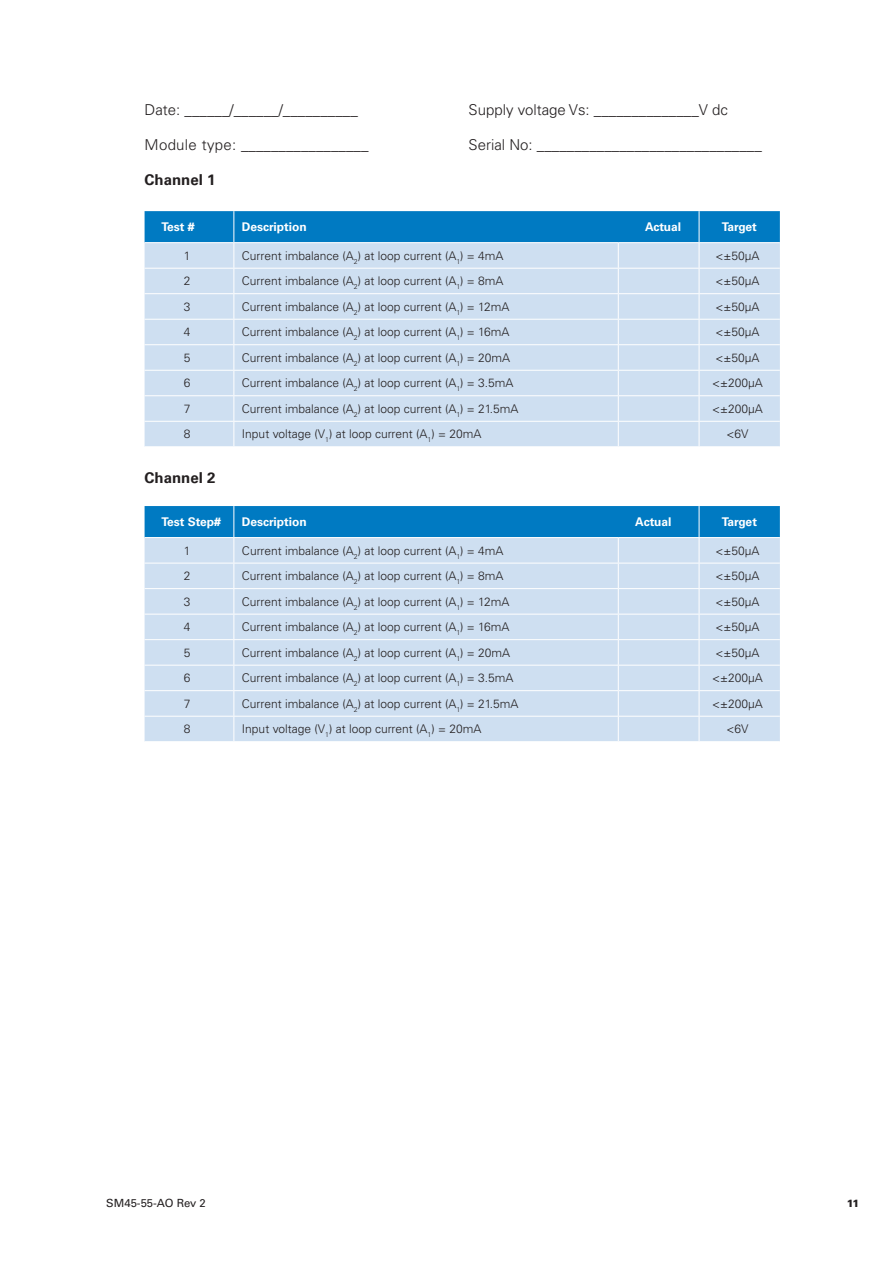
<style>
.page{position:relative;width:893px;height:1263px;background:#fff}
.page>*{position:absolute;margin:0;border:0;box-sizing:border-box;transform-origin:0 0}
.t1{font:300 15px "Univers LT Pro 45";color:#231f20}
.t2{font:300 15px "Univers LT Pro 45";letter-spacing:.02em;color:#231f20}
.t3{font:700 15px "Univers LT Pro 65";color:#231f20}
.t4{font:300 12px "Univers LT Pro 45";color:#231f20}
.t5{font:700 12px "Univers LT Pro 65";color:#fff}
.t6{font:11.25px "Univers LT Pro 55 Roman";color:#231f20}
.t7{font:900 10.5px "Univers LT Pro 75";color:#231f20}
</style>
<div class="page">
<svg style="left:145px;top:211px;width:635px;height:235px;background:#b4d2eb"></svg>
<svg style="left:145px;top:506px;width:635px;height:235px;background:#b4d2eb"></svg>
<p class="t1" style="left:145px;top:101px;width:215px">Date: ______/______/__________</p>
<p class="t1" style="left:469px;top:101px;width:261px">Supply voltage Vs: ______________V dc</p>
<p class="t2" style="left:145px;top:136px;width:225px">Module type: _________________</p>
<p class="t1" style="left:469px;top:136px;width:295px">Serial No: ______________________________</p>
<p class="t3" style="left:145px;top:171px;width:72px">Channel 1</p>
<p class="t5" style="left:162px;top:220px;width:34px">Test #</p>
<p class="t5" style="left:242px;top:220px;width:66px">Description</p>
<p class="t5" style="left:645px;top:220px;width:38px">Actual</p>
<p class="t5" style="left:722px;top:220px;width:37px">Target</p>
<p class="t4" style="left:184px;top:248px;width:8px">1</p>
<p class="t4" style="left:242px;top:248px;width:263px">Current imbalance (A<sub>2</sub>) at loop current (A<sub>1</sub>) = 4mA</p>
<p class="t4" style="left:716px;top:248px;width:45px">&lt;±50µA</p>
<p class="t4" style="left:184px;top:274px;width:8px">2</p>
<p class="t4" style="left:242px;top:274px;width:263px">Current imbalance (A<sub>2</sub>) at loop current (A<sub>1</sub>) = 8mA</p>
<p class="t4" style="left:716px;top:274px;width:45px">&lt;±50µA</p>
<p class="t4" style="left:184px;top:299px;width:8px">3</p>
<p class="t4" style="left:242px;top:299px;width:269px">Current imbalance (A<sub>2</sub>) at loop current (A<sub>1</sub>) = 12mA</p>
<p class="t4" style="left:716px;top:299px;width:45px">&lt;±50µA</p>
<p class="t4" style="left:184px;top:325px;width:8px">4</p>
<p class="t4" style="left:242px;top:325px;width:269px">Current imbalance (A<sub>2</sub>) at loop current (A<sub>1</sub>) = 16mA</p>
<p class="t4" style="left:716px;top:325px;width:45px">&lt;±50µA</p>
<p class="t4" style="left:184px;top:350px;width:8px">5</p>
<p class="t4" style="left:242px;top:350px;width:270px">Current imbalance (A<sub>2</sub>) at loop current (A<sub>1</sub>) = 20mA</p>
<p class="t4" style="left:716px;top:350px;width:45px">&lt;±50µA</p>
<p class="t4" style="left:184px;top:376px;width:8px">6</p>
<p class="t4" style="left:242px;top:376px;width:273px">Current imbalance (A<sub>2</sub>) at loop current (A<sub>1</sub>) = 3.5mA</p>
<p class="t4" style="left:712px;top:376px;width:52px">&lt;±200µA</p>
<p class="t4" style="left:184px;top:401px;width:8px">7</p>
<p class="t4" style="left:242px;top:401px;width:278px">Current imbalance (A<sub>2</sub>) at loop current (A<sub>1</sub>) = 21.5mA</p>
<p class="t4" style="left:712px;top:401px;width:52px">&lt;±200µA</p>
<p class="t4" style="left:184px;top:427px;width:8px">8</p>
<p class="t4" style="left:242px;top:427px;width:241px">Input voltage (V<sub>1</sub>) at loop current (A<sub>1</sub>) = 20mA</p>
<p class="t4" style="left:727px;top:427px;width:23px">&lt;6V</p>
<p class="t3" style="left:145px;top:469px;width:72px">Channel 2</p>
<p class="t5" style="left:162px;top:515px;width:61px">Test Step#</p>
<p class="t5" style="left:242px;top:515px;width:66px">Description</p>
<p class="t5" style="left:635px;top:515px;width:38px">Actual</p>
<p class="t5" style="left:722px;top:515px;width:37px">Target</p>
<p class="t4" style="left:184px;top:543px;width:8px">1</p>
<p class="t4" style="left:242px;top:543px;width:263px">Current imbalance (A<sub>2</sub>) at loop current (A<sub>1</sub>) = 4mA</p>
<p class="t4" style="left:716px;top:543px;width:45px">&lt;±50µA</p>
<p class="t4" style="left:184px;top:569px;width:8px">2</p>
<p class="t4" style="left:242px;top:569px;width:263px">Current imbalance (A<sub>2</sub>) at loop current (A<sub>1</sub>) = 8mA</p>
<p class="t4" style="left:716px;top:569px;width:45px">&lt;±50µA</p>
<p class="t4" style="left:184px;top:594px;width:8px">3</p>
<p class="t4" style="left:242px;top:594px;width:269px">Current imbalance (A<sub>2</sub>) at loop current (A<sub>1</sub>) = 12mA</p>
<p class="t4" style="left:716px;top:594px;width:45px">&lt;±50µA</p>
<p class="t4" style="left:184px;top:620px;width:8px">4</p>
<p class="t4" style="left:242px;top:620px;width:269px">Current imbalance (A<sub>2</sub>) at loop current (A<sub>1</sub>) = 16mA</p>
<p class="t4" style="left:716px;top:620px;width:45px">&lt;±50µA</p>
<p class="t4" style="left:184px;top:645px;width:8px">5</p>
<p class="t4" style="left:242px;top:645px;width:270px">Current imbalance (A<sub>2</sub>) at loop current (A<sub>1</sub>) = 20mA</p>
<p class="t4" style="left:716px;top:645px;width:45px">&lt;±50µA</p>
<p class="t4" style="left:184px;top:671px;width:8px">6</p>
<p class="t4" style="left:242px;top:671px;width:273px">Current imbalance (A<sub>2</sub>) at loop current (A<sub>1</sub>) = 3.5mA</p>
<p class="t4" style="left:712px;top:671px;width:52px">&lt;±200µA</p>
<p class="t4" style="left:184px;top:696px;width:8px">7</p>
<p class="t4" style="left:242px;top:696px;width:278px">Current imbalance (A<sub>2</sub>) at loop current (A<sub>1</sub>) = 21.5mA</p>
<p class="t4" style="left:712px;top:696px;width:52px">&lt;±200µA</p>
<p class="t4" style="left:184px;top:722px;width:8px">8</p>
<p class="t4" style="left:242px;top:722px;width:241px">Input voltage (V<sub>1</sub>) at loop current (A<sub>1</sub>) = 20mA</p>
<p class="t4" style="left:727px;top:722px;width:23px">&lt;6V</p>
<p class="t6" style="left:106px;top:1196px;width:101px">SM45-55-AO Rev 2</p>
<p class="t7" style="left:847px;top:1196px;width:14px">11</p>
</div>
